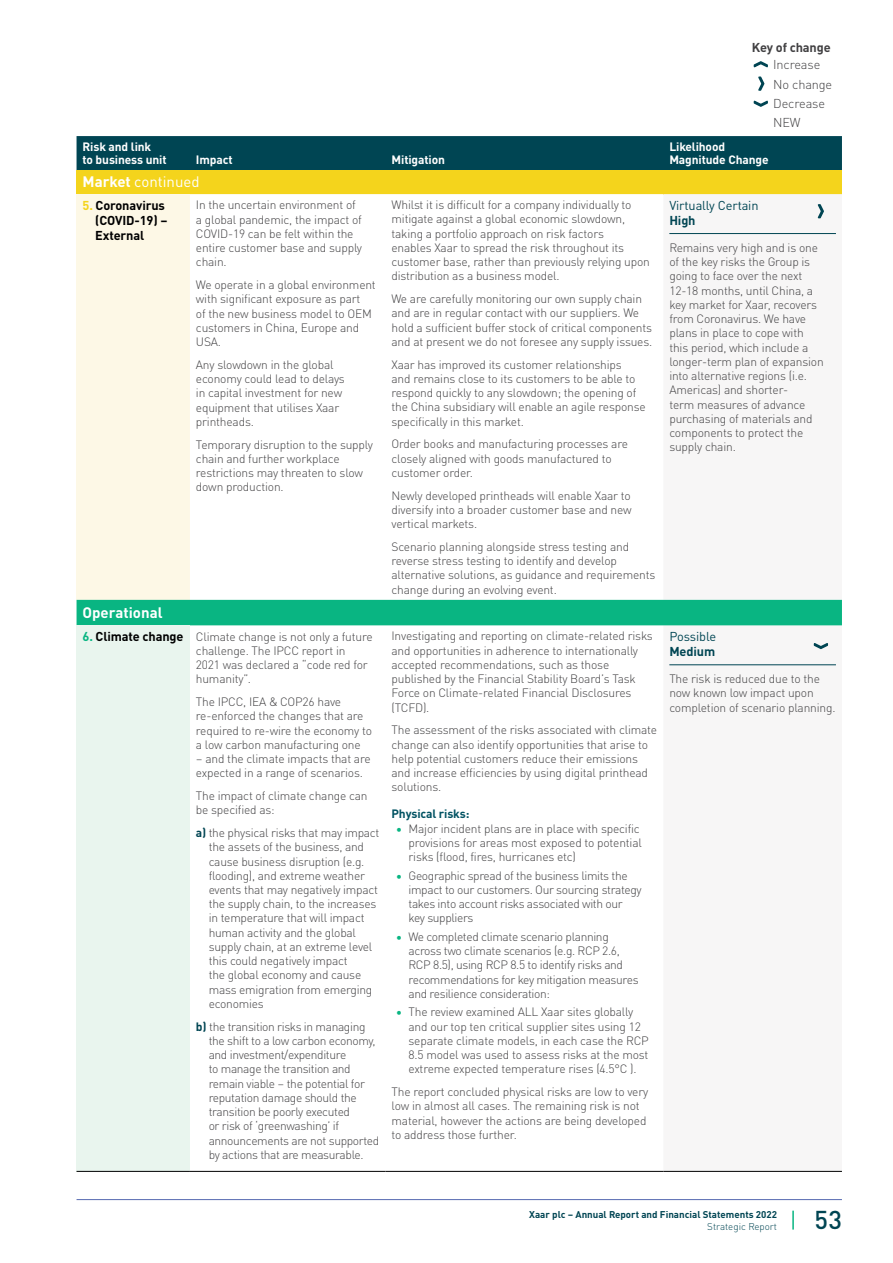
<style>
.page{position:relative;width:893px;height:1263px;background:#fff}
.page>*{position:absolute;margin:0;border:0;box-sizing:border-box;transform-origin:0 0}
.t1{font:500 25.5px "DIN Pro";color:#004553}
.t2{font:15px "DIN Pro";color:#fff}
.t3{font:700 15px "DIN Pro";color:#fff}
.t4{font:700 12.75px/15px "DIN Pro";letter-spacing:-.01em;color:#000}
.t5{font:300 12.75px/19.2px "DIN Pro";letter-spacing:-.01em;color:#414042}
.t6{font:12.75px "DIN Pro";letter-spacing:-.01em;color:#004553}
.t7{font:700 12.75px "DIN Pro";letter-spacing:-.01em;color:#414042}
.t8{font:700 12.75px "DIN Pro";letter-spacing:-.01em;color:#004553}
.t9{font:300 12px/14.2px "DIN Pro";letter-spacing:-.015em;color:#414042}
.t10{font:700 12px/13.5px "DIN Pro";letter-spacing:-.01em;color:#fff}
.t11{font:700 12px "DIN Pro";letter-spacing:-.01em;color:#005262}
.t12{font:700 9.75px "DIN Pro";color:#004553}
.t13{font:300 9.75px "DIN Pro";color:#004553}
.s1{font-weight:700}
.s2{color:#f4d41c}
.s3{font-weight:700;font-size:12.75px;color:#09b582}
.s4{font-weight:700;font-size:12.75px;color:#000}
.s5{font-weight:700;color:#004553}
.s6{color:#09b582}
</style>
<div class="page">
<svg style="left:753px;top:61px;width:15px;height:7px"></svg>
<svg style="left:753px;top:76px;width:15px;height:31px"></svg>
<div style="left:77px;top:136px;width:765px;height:34px;background:#004553"></div>
<div style="left:77px;top:170px;width:765px;height:24px;background:#f4d41c"></div>
<div style="left:77px;top:194px;width:113px;height:406px;background:#fdf8e6"></div>
<svg style="left:190px;top:194px;width:473px;height:977px"></svg>
<div style="left:663px;top:194px;width:179px;height:977px;background:#f7f6f6"></div>
<div style="left:77px;top:600px;width:765px;height:25px;background:#09b582"></div>
<div style="left:77px;top:625px;width:113px;height:546px;background:#e9f5ee"></div>
<hr style="left:77px;top:1171px;width:113px;height:1px;background:#000">
<hr style="left:190px;top:1171px;width:196px;height:1px;background:#000">
<hr style="left:386px;top:1171px;width:277px;height:1px;background:#000">
<hr style="left:663px;top:1171px;width:179px;height:1px;background:#000">
<hr style="left:669px;top:233px;width:167px;height:1px;background:#004553">
<hr style="left:669px;top:664px;width:167px;height:1px;background:#004553">
<svg style="left:817px;top:203px;width:8px;height:21px"></svg>
<svg style="left:813px;top:642px;width:16px;height:8px"></svg>
<hr style="left:77px;top:1199px;width:765px;height:1px;background:#5569b1">
<svg style="left:792px;top:1210px;width:2px;height:19px"></svg>
<p class="t10" style="left:83px;top:139px;width:86px">Risk and link<br>to business unit</p>
<p class="t10" style="left:196px;top:152px;width:38px">Impact</p>
<p class="t10" style="left:392px;top:152px;width:55px">Mitigation</p>
<p class="t2" style="left:83px;top:170px;width:119px"><span class="s1">Market</span> continued</p>
<p class="t4" style="left:95px;top:197px;width:74px;text-indent:-13px"><span class="s2">5.</span> Coronavirus (COVID-19) –<br>External</p>
<p class="t9" style="left:196px;top:197px;width:168px">In the uncertain environment of a global pandemic, the impact of<br>COVID-19 can be felt within the entire customer base and supply chain.</p>
<p class="t9" style="left:196px;top:277px;width:181px">We operate in a global environment with significant exposure as part<br>of the new business model to OEM customers in China, Europe and<br>USA.</p>
<p class="t9" style="left:196px;top:356px;width:150px">Any slowdown in the global economy could lead to delays in capital investment for new equipment that utilises Xaar printheads.</p>
<p class="t9" style="left:196px;top:436px;width:179px">Temporary disruption to the supply chain and further workplace restrictions may threaten to slow down production.</p>
<p class="t3" style="left:83px;top:601px;width:82px">Operational</p>
<p class="t9" style="left:196px;top:628px;width:178px;text-indent:-113px"><span class="s3">6.</span> <span class="s4">Climate change</span> Climate change is not only a future challenge. The IPCC report in<br>2021 was declared a “code red for humanity”.</p>
<p class="t9" style="left:196px;top:694px;width:178px">The IPCC, IEA &amp; COP26 have re-enforced the changes that are required to re-wire the economy to a low carbon manufacturing one</p>
<p class="t9" style="left:196px;top:751px;width:176px">– and the climate impacts that are expected in a range of scenarios.</p>
<p class="t9" style="left:196px;top:788px;width:173px">The impact of climate change can be specified as:</p>
<p class="t9" style="left:209px;top:825px;width:172px;text-indent:-13px"><span class="s5">a)</span> the physical risks that may impact the assets of the business, and cause business disruption (e.g. flooding), and extreme weather events that may negatively impact the supply chain, to the increases in temperature that will impact human activity and the global supply chain, at an extreme level this could negatively impact<br>the global economy and cause mass emigration from emerging economies</p>
<p class="t9" style="left:209px;top:1018px;width:172px;text-indent:-13px"><span class="s5">b)</span> the transition risks in managing the shift to a low carbon economy, and investment/expenditure<br>to manage the transition and remain viable – the potential for reputation damage should the transition be poorly executed<br>or risk of ‘greenwashing’ if announcements are not supported by actions that are measurable.</p>
<p class="t9" style="left:392px;top:197px;width:260px">Whilst it is difficult for a company individually to mitigate against a global economic slowdown, taking a portfolio approach on risk factors<br>enables Xaar to spread the risk throughout its customer base, rather than previously relying upon distribution as a business model.</p>
<p class="t9" style="left:392px;top:291px;width:262px">We are carefully monitoring our own supply chain and are in regular contact with our suppliers. We hold a sufficient buffer stock of critical components and at present we do not foresee any supply issues.</p>
<p class="t9" style="left:392px;top:356px;width:256px">Xaar has improved its customer relationships<br>and remains close to its customers to be able to respond quickly to any slowdown; the opening of the China subsidiary will enable an agile response specifically in this market.</p>
<p class="t9" style="left:392px;top:436px;width:238px">Order books and manufacturing processes are closely aligned with goods manufactured to customer order.</p>
<p class="t9" style="left:392px;top:487px;width:242px;text-align:justify">Newly developed printheads will enable Xaar to diversify into a broader customer base and new vertical markets.</p>
<p class="t9" style="left:392px;top:539px;width:265px">Scenario planning alongside stress testing and reverse stress testing to identify and develop alternative solutions, as guidance and requirements change during an evolving event.</p>
<p class="t9" style="left:392px;top:628px;width:263px">Investigating and reporting on climate-related risks and opportunities in adherence to internationally accepted recommendations, such as those published by the Financial Stability Board’s Task Force on Climate-related Financial Disclosures (TCFD).</p>
<p class="t9" style="left:392px;top:722px;width:267px">The assessment of the risks associated with climate change can also identify opportunities that arise to help potential customers reduce their emissions and increase efficiencies by using digital printhead solutions.</p>
<p class="t11" style="left:392px;top:805px;width:79px">Physical risks:</p>
<p class="t9" style="left:409px;top:820px;width:235px;text-indent:-13px"><span class="s6">•</span> Major incident plans are in place with specific provisions for areas most exposed to potential risks (flood, fires, hurricanes etc)</p>
<p class="t9" style="left:409px;top:867px;width:235px;text-indent:-13px"><span class="s6">•</span> Geographic spread of the business limits the impact to our customers. Our sourcing strategy takes into account risks associated with our key suppliers</p>
<p class="t9" style="left:409px;top:928px;width:232px;text-indent:-13px"><span class="s6">•</span> We completed climate scenario planning across two climate scenarios (e.g. RCP 2.6, RCP 8.5), using RCP 8.5 to identify risks and recommendations for key mitigation measures and resilience consideration:</p>
<p class="t9" style="left:409px;top:1004px;width:242px;text-indent:-13px"><span class="s6">•</span> The review examined ALL Xaar sites globally and our top ten critical supplier sites using 12 separate climate models, in each case the RCP 8.5 model was used to assess risks at the most extreme expected temperature rises (4.5°C ).</p>
<p class="t9" style="left:392px;top:1084px;width:258px">The report concluded physical risks are low to very low in almost all cases. The remaining risk is not material, however the actions are being developed to address those further.</p>
<p class="t7" style="left:752px;top:38px;width:80px">Key of change</p>
<p class="t5" style="left:773px;top:54px;width:61px">Increase<br>No change<br>Decrease<br>NEW</p>
<p class="t10" style="left:669px;top:139px;width:101px">Likelihood<br>Magnitude Change</p>
<p class="t6" style="left:669px;top:196px;width:91px">Virtually Certain</p>
<p class="t8" style="left:669px;top:210px;width:28px">High</p>
<p class="t9" style="left:669px;top:240px;width:156px">Remains very high and is one of the key risks the Group is going to face over the next<br>12-18 months, until China, a key market for Xaar, recovers from Coronavirus. We have plans in place to cope with this period, which include a longer-term plan of expansion into alternative regions (i.e.<br>Americas) and shorter-<br>term measures of advance purchasing of materials and components to protect the supply chain.</p>
<p class="t6" style="left:669px;top:627px;width:48px">Possible</p>
<p class="t8" style="left:669px;top:641px;width:47px">Medium</p>
<p class="t9" style="left:669px;top:671px;width:168px">The risk is reduced due to the now known low impact upon completion of scenario planning.</p>
<p class="t12" style="left:529px;top:1206px;width:249px">Xaar plc – Annual Report and Financial Statements 2022</p>
<p class="t13" style="left:707px;top:1219px;width:71px">Strategic Report</p>
<h1 class="t1" style="left:814px;top:1200px;width:29px">53</h1>
</div>
